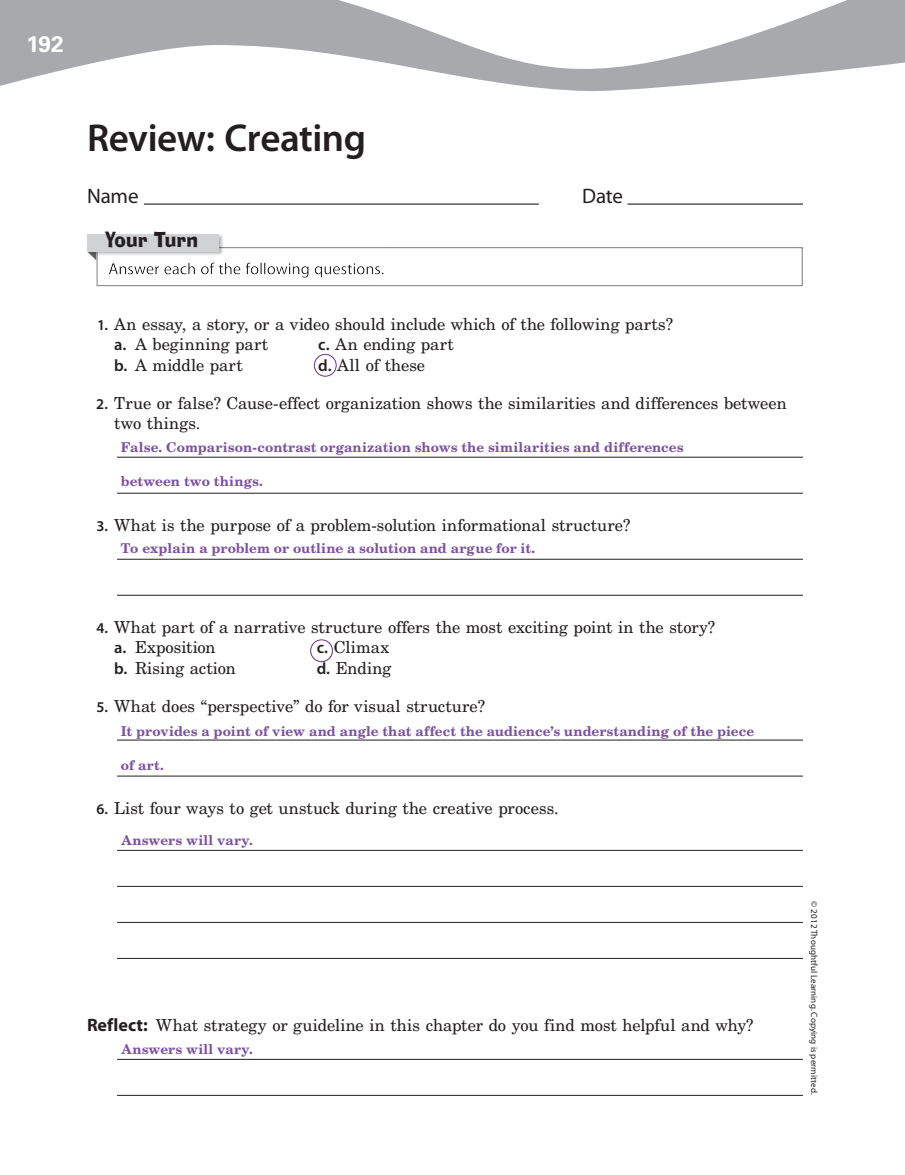
<style>
.page{position:relative;width:905px;height:1175px;background:#fff}
.page>*{position:absolute;margin:0;border:0;box-sizing:border-box;transform-origin:0 0}
.Heading_A{font:600 39px "Myriad Pro";letter-spacing:-.01em;color:#231f20}
.Page_number{font:700 22.5px "Univers";color:#fff}
.Name_Date_line{font:21px "Myriad Pro";letter-spacing:-.01em;color:#231f20}
.YourTurn_heading{font:20.4px "Ad Lib Font";letter-spacing:.03em;color:#231f20;scale:.91 1}
.Bodytext_Numbered_Fl{font:16.5px/20.2px "New Century Schlbk";color:#231f20}
.Purple_Answers{font:700 13.5px "New Century Schlbk";letter-spacing:.01em;color:#7c51a1}
.Section{font:9px "Myriad Pro";letter-spacing:.01em;color:#231f20}
.s1{font-family:"Myriad Pro";font-weight:600;font-size:15px}
.s2{font-family:"Myriad Pro";font-weight:600}
.s3{font-family:"Myriad Pro";font-weight:700;font-size:18px}
</style>
<div class="page">
<svg style="left:0;top:0;width:904px;height:92px"></svg>
<svg style="left:904px;top:0;width:1px;height:63px"></svg>
<hr style="left:144px;top:203px;width:395px;height:2px;background:#231f20">
<hr style="left:627px;top:203px;width:176px;height:2px;background:#231f20">
<div style="left:94px;top:247px;width:710px;height:42px;background:#231f20;opacity:.45"></div>
<hr style="left:117px;top:457px;width:685px;height:1px;background:#231f20">
<hr style="left:117px;top:493px;width:685px;height:1px;background:#231f20">
<hr style="left:117px;top:559px;width:685px;height:1px;background:#231f20">
<hr style="left:117px;top:595px;width:685px;height:1px;background:#231f20">
<hr style="left:117px;top:739px;width:685px;height:1px;background:#231f20">
<hr style="left:117px;top:775px;width:685px;height:1px;background:#231f20">
<hr style="left:117px;top:850px;width:685px;height:1px;background:#231f20">
<hr style="left:117px;top:886px;width:685px;height:1px;background:#231f20">
<hr style="left:117px;top:922px;width:685px;height:1px;background:#231f20">
<hr style="left:117px;top:958px;width:685px;height:1px;background:#231f20">
<hr style="left:117px;top:1059px;width:685px;height:1px;background:#231f20">
<hr style="left:117px;top:1095px;width:685px;height:1px;background:#231f20">
<div style="left:86px;top:233px;width:144px;height:29px;background:#231f20;opacity:.33"></div>
<div style="left:87px;top:234px;width:131px;height:17px;background:#d1d2d4"></div>
<div style="left:313px;top:353px;width:25px;height:26px;background:#231f20;opacity:.45"></div>
<div style="left:309px;top:639px;width:25px;height:25px;background:#231f20;opacity:.45"></div>
<p class="Page_number" style="left:26px;top:30px;width:39px">192</p>
<p class="Heading_A" style="left:87px;top:116px;width:281px">Review: Creating</p>
<p class="Name_Date_line" style="left:87px;top:184px;width:53px">Name</p>
<p class="Name_Date_line" style="left:582px;top:184px;width:42px">Date</p>
<p class="YourTurn_heading" style="left:105px;top:228px;width:104px">Your Turn</p>
<p class="Bodytext_Numbered_Fl" style="left:97px;top:314px;width:577px"><span class="s1">1.</span> An essay, a story, or a video should include which of the following parts?</p>
<p class="Bodytext_Numbered_Fl" style="left:114px;top:334px;width:156px"><span class="s2">a.</span> A beginning part</p>
<p class="Bodytext_Numbered_Fl" style="left:318px;top:334px;width:137px"><span class="s2">c.</span> An ending part</p>
<p class="Bodytext_Numbered_Fl" style="left:114px;top:354px;width:130px"><span class="s2">b.</span> A middle part</p>
<p class="Bodytext_Numbered_Fl" style="left:318px;top:354px;width:108px"><span class="s2">d.</span> All of these</p>
<p class="Bodytext_Numbered_Fl" style="left:114px;top:393px;width:674px;text-indent:-18px"><span class="s1">2.</span> True or false? Cause-effect organization shows the similarities and differences between two things.</p>
<p class="Purple_Answers" style="left:121px;top:438px;width:564px">False. Comparison-contrast organization shows the similarities and differences</p>
<p class="Purple_Answers" style="left:121px;top:473px;width:144px">between two things.</p>
<p class="Bodytext_Numbered_Fl" style="left:96px;top:515px;width:535px"><span class="s1">3.</span> What is the purpose of a problem-solution informational structure?</p>
<p class="Purple_Answers" style="left:121px;top:540px;width:416px">To explain a problem or outline a solution and argue for it.</p>
<p class="Bodytext_Numbered_Fl" style="left:96px;top:617px;width:620px"><span class="s1">4.</span> What part of a narrative structure offers the most exciting point in the story?</p>
<p class="Bodytext_Numbered_Fl" style="left:114px;top:637px;width:103px"><span class="s2">a.</span> Exposition</p>
<p class="Bodytext_Numbered_Fl" style="left:316px;top:637px;width:74px"><span class="s2">c.</span> Climax</p>
<p class="Bodytext_Numbered_Fl" style="left:114px;top:657px;width:123px"><span class="s2">b.</span> Rising action</p>
<p class="Bodytext_Numbered_Fl" style="left:316px;top:657px;width:76px"><span class="s2">d.</span> Ending</p>
<p class="Bodytext_Numbered_Fl" style="left:97px;top:696px;width:390px"><span class="s1">5.</span> What does “perspective” do for visual structure?</p>
<p class="Purple_Answers" style="left:121px;top:722px;width:635px">It provides a point of view and angle that affect the audience’s understanding of the piece</p>
<p class="Purple_Answers" style="left:121px;top:757px;width:45px">of art.</p>
<p class="Bodytext_Numbered_Fl" style="left:96px;top:798px;width:464px"><span class="s1">6.</span> List four ways to get unstuck during the creative process.</p>
<p class="Purple_Answers" style="left:122px;top:831px;width:133px">Answers will vary.</p>
<p class="Bodytext_Numbered_Fl" style="left:87px;top:1015px;width:668px"><span class="s3">Reflect:</span> What strategy or guideline in this chapter do you find most helpful and why?</p>
<p class="Purple_Answers" style="left:122px;top:1041px;width:133px">Answers will vary.</p>
<p class="Section" style="left:819px;top:901px;width:195px;rotate:90deg">© 2012 Thoughtful Learning. Copying is permitted.</p>
</div>
